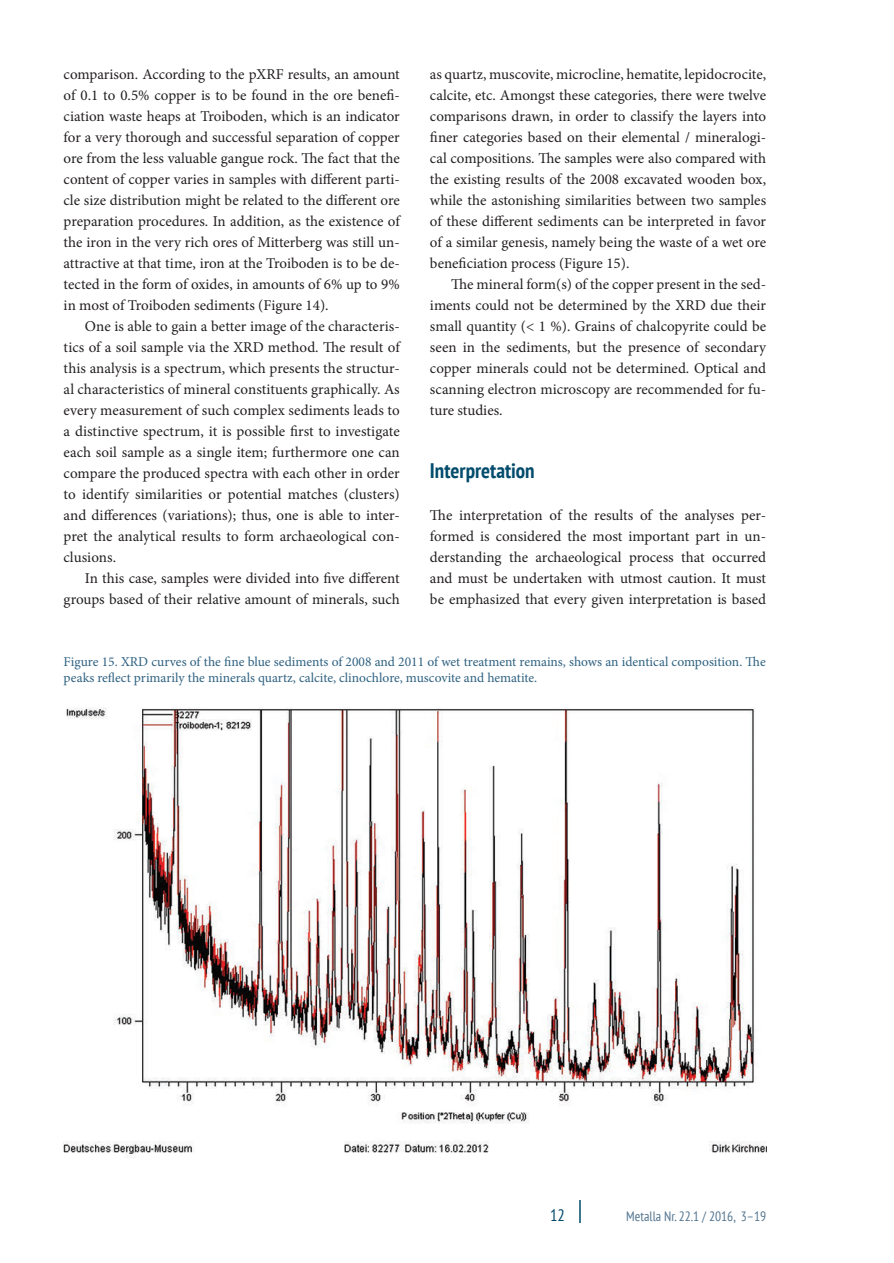
<style>
.page{position:relative;width:894px;height:1263px;background:#fff}
.page>*{position:absolute;margin:0;border:0;box-sizing:border-box;transform-origin:0 0}
.t1{font:700 condensed 21px "PT Sans";color:#014b6c}
.t2{font:condensed 16.5px "PT Sans";color:#014b6c}
.t3{font:15px/21px "Minion Pro";color:#231f20;text-align:justify}
.t4{font:13.5px/16.5px "Minion Pro";color:#2e6181}
.t5{font:condensed 13.5px "PT Sans";color:#537590}
</style>
<div class="page">
<svg style="left:579px;top:1200px;width:1px;height:23px"></svg>
<img style="left:64px;top:707px;width:702px;height:451px">
<p class="t3" style="left:64px;top:64px;width:337px">comparison. According to the pXRF results, an amount of 0.1 to 0.5% copper is to be found in the ore benefi&shy;ciation waste heaps at Troiboden, which is an indicator for a very thorough and successful separation of copper ore from the less valuable gangue rock. The fact that the content of copper varies in samples with different parti&shy;cle size distribution might be related to the different ore preparation procedures. In addition, as the existence of the iron in the very rich ores of Mitterberg was still un&shy;attractive at that time, iron at the Troiboden is to be de&shy;tected in the form of oxides, in amounts of 6% up to 9% in most of Troiboden sediments (Figure 14).</p>
<p class="t3" style="left:64px;top:316px;width:337px;text-indent:21px">One is able to gain a better image of the characteris&shy;tics of a soil sample via the XRD method. The result of this analysis is a spectrum, which presents the structur&shy;al characteristics of mineral constituents graphically. As every measurement of such complex sediments leads to a distinctive spectrum, it is possible first to investigate each soil sample as a single item; furthermore one can compare the produced spectra with each other in order to identify similarities or potential matches (clusters) and differences (variations); thus, one is able to inter&shy;pret the analytical results to form archaeological con&shy;clusions.</p>
<p class="t3" style="left:64px;top:568px;width:337px;text-align:right">In this case, samples were divided into five different groups based of their relative amount of minerals, such</p>
<p class="t3" style="left:430px;top:64px;width:337px">as quartz, muscovite, microcline, hematite, lepidocrocite, calcite, etc. Amongst these categories, there were twelve comparisons drawn, in order to classify the layers into finer categories based on their elemental / mineralogi&shy;cal compositions. The samples were also compared with the existing results of the 2008 excavated wooden box, while the astonishing similarities between two samples of these different sediments can be interpreted in favor of a similar genesis, namely being the waste of a wet ore beneficiation process (Figure 15).</p>
<p class="t3" style="left:430px;top:274px;width:337px;text-indent:21px">The mineral form(s) of the copper present in the sed&shy;iments could not be determined by the XRD due their small quantity (&lt; 1 %). Grains of chalcopyrite could be seen in the sediments, but the presence of secondary copper minerals could not be determined. Optical and scanning electron microscopy are recommended for fu&shy;ture studies.</p>
<h1 class="t1" style="left:430px;top:457px;width:106px">Interpretation</h1>
<p class="t3" style="left:430px;top:505px;width:337px">The interpretation of the results of the analyses per&shy;formed is considered the most important part in un&shy;derstanding the archaeological process that occurred and must be undertaken with utmost caution. It must be emphasized that every given interpretation is based</p>
<p class="t4" style="left:64px;top:653px;width:703px">Figure 15. XRD curves of the fine blue sediments of 2008 and 2011 of wet treatment remains, shows an identical composition. The peaks reflect primarily the minerals quartz, calcite, clinochlore, muscovite and hematite.</p>
<p class="t2" style="left:550px;top:1205px;width:16px">12</p>
<p class="t5" style="left:626px;top:1208px;width:141px">Metalla Nr. 22.1 / 2016, 3–19</p>
</div>
